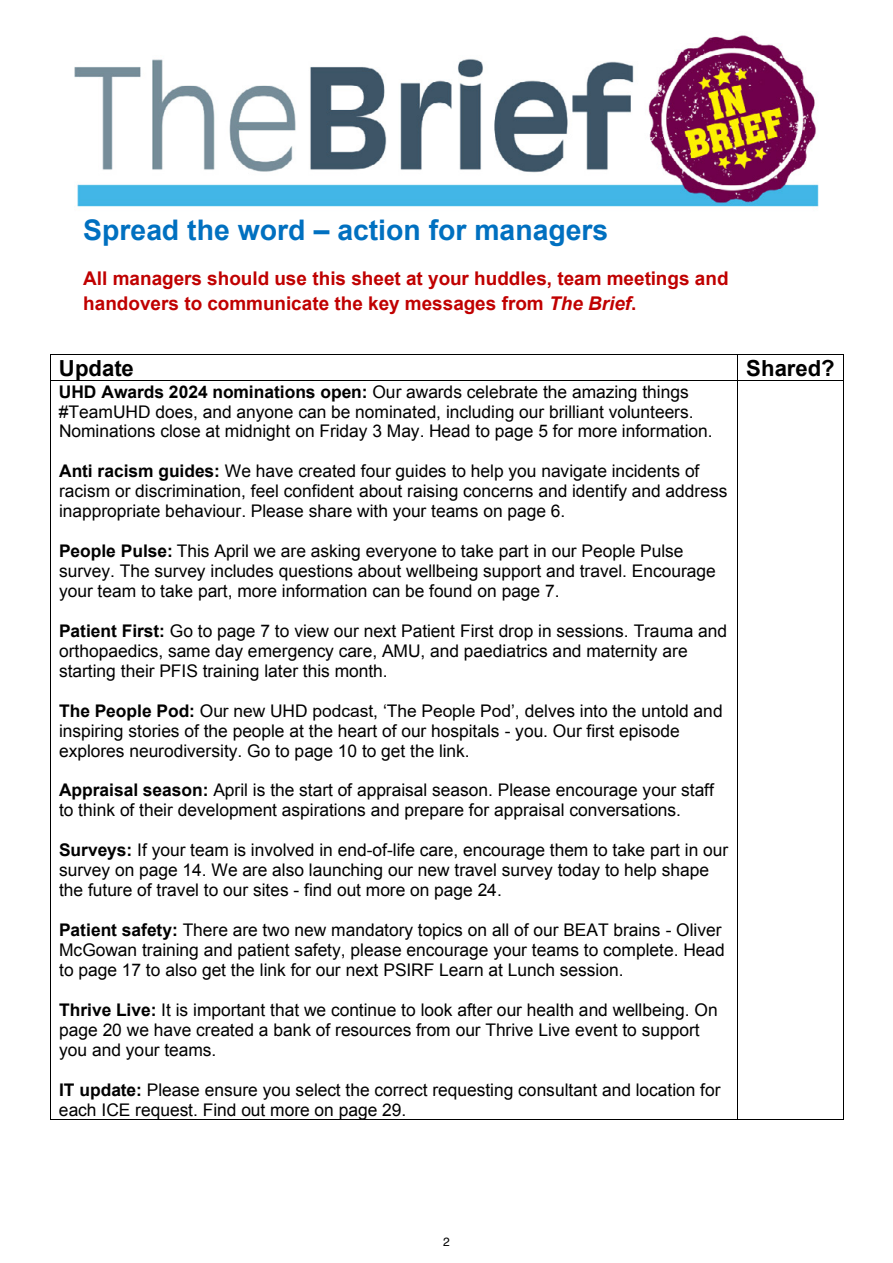
<style>
.page{position:relative;width:893px;height:1263px;background:#fff}
.page>*{position:absolute;margin:0;border:0;box-sizing:border-box;transform-origin:0 0}
.t1{font:700 28.35px "Arial";color:#0070c0}
.t2{font:700 22.2px "Arial";color:#000}
.t3{font:700 18.9px/24.9px "Arial";color:#c00000}
.t4{font:17.4px/20px "Arial";color:#000}
.t5{font:12px "Helvetica";color:#000}
.s1{font-style:italic}
.s2{font-weight:700}
</style>
<div class="page">
<hr style="left:51px;top:354px;width:686px;height:1px;background:#000">
<hr style="left:738px;top:354px;width:105px;height:1px;background:#000">
<svg style="left:50px;top:354px;width:1px;height:27px"></svg>
<hr style="left:51px;top:380px;width:686px;height:1px;background:#000">
<svg style="left:737px;top:354px;width:1px;height:27px"></svg>
<hr style="left:738px;top:380px;width:105px;height:1px;background:#000">
<svg style="left:843px;top:354px;width:1px;height:27px"></svg>
<hr style="left:50px;top:381px;width:1px;height:738px;background:#000">
<hr style="left:51px;top:1119px;width:686px;height:1px;background:#000">
<hr style="left:737px;top:381px;width:1px;height:738px;background:#000">
<hr style="left:738px;top:1119px;width:105px;height:1px;background:#000">
<hr style="left:843px;top:381px;width:1px;height:738px;background:#000">
<img style="left:74px;top:35px;width:745px;height:172px">
<h1 class="t1" style="left:83px;top:212px;width:527px">Spread the word – action for managers</h1>
<p class="t3" style="left:83px;top:266px;width:647px">All managers should use this sheet at your huddles, team meetings and handovers to communicate the key messages from <span class="s1">The Brief</span>.</p>
<p class="t2" style="left:59px;top:353px;width:76px">Update</p>
<p class="t2" style="left:746px;top:353px;width:90px">Shared?</p>
<p class="t4" style="left:59px;top:382px;width:655px"><span class="s2">UHD Awards 2024 nominations open:</span> Our awards celebrate the amazing things #TeamUHD does, and anyone can be nominated, including our brilliant volunteers.<br>Nominations close at midnight on Friday 3 May. Head to page 5 for more information.</p>
<p class="t4" style="left:59px;top:461px;width:670px"><span class="s2">Anti racism guides:</span> We have created four guides to help you navigate incidents of racism or discrimination, feel confident about raising concerns and identify and address inappropriate behaviour. Please share with your teams on page 6.</p>
<p class="t4" style="left:59px;top:541px;width:658px"><span class="s2">People Pulse:</span> This April we are asking everyone to take part in our People Pulse survey. The survey includes questions about wellbeing support and travel. Encourage your team to take part, more information can be found on page 7.</p>
<p class="t4" style="left:59px;top:621px;width:670px"><span class="s2">Patient First:</span> Go to page 7 to view our next Patient First drop in sessions. Trauma and orthopaedics, same day emergency care, AMU, and paediatrics and maternity are starting their PFIS training later this month.</p>
<p class="t4" style="left:59px;top:700px;width:665px"><span class="s2">The People Pod:</span> Our new UHD podcast, ‘The People Pod’, delves into the untold and inspiring stories of the people at the heart of our hospitals - you. Our first episode explores neurodiversity. Go to page 10 to get the link.</p>
<p class="t4" style="left:59px;top:780px;width:656px"><span class="s2">Appraisal season:</span> April is the start of appraisal season. Please encourage your staff to think of their development aspirations and prepare for appraisal conversations.</p>
<p class="t4" style="left:59px;top:840px;width:671px"><span class="s2">Surveys:</span> If your team is involved in end-of-life care, encourage them to take part in our survey on page 14. We are also launching our new travel survey today to help shape the future of travel to our sites - find out more on page 24.</p>
<p class="t4" style="left:59px;top:920px;width:667px"><span class="s2">Patient safety:</span> There are two new mandatory topics on all of our BEAT brains - Oliver<br>McGowan training and patient safety, please encourage your teams to complete. Head to page 17 to also get the link for our next PSIRF Learn at Lunch session.</p>
<p class="t4" style="left:59px;top:1000px;width:660px"><span class="s2">Thrive Live:</span> It is important that we continue to look after our health and wellbeing. On page 20 we have created a bank of resources from our Thrive Live event to support you and your teams.</p>
<p class="t4" style="left:59px;top:1080px;width:663px"><span class="s2">IT update:</span> Please ensure you select the correct requesting consultant and location for each ICE request. Find out more on page 29.</p>
<p class="t5" style="left:443px;top:1233px;width:8px">2</p>
</div>
